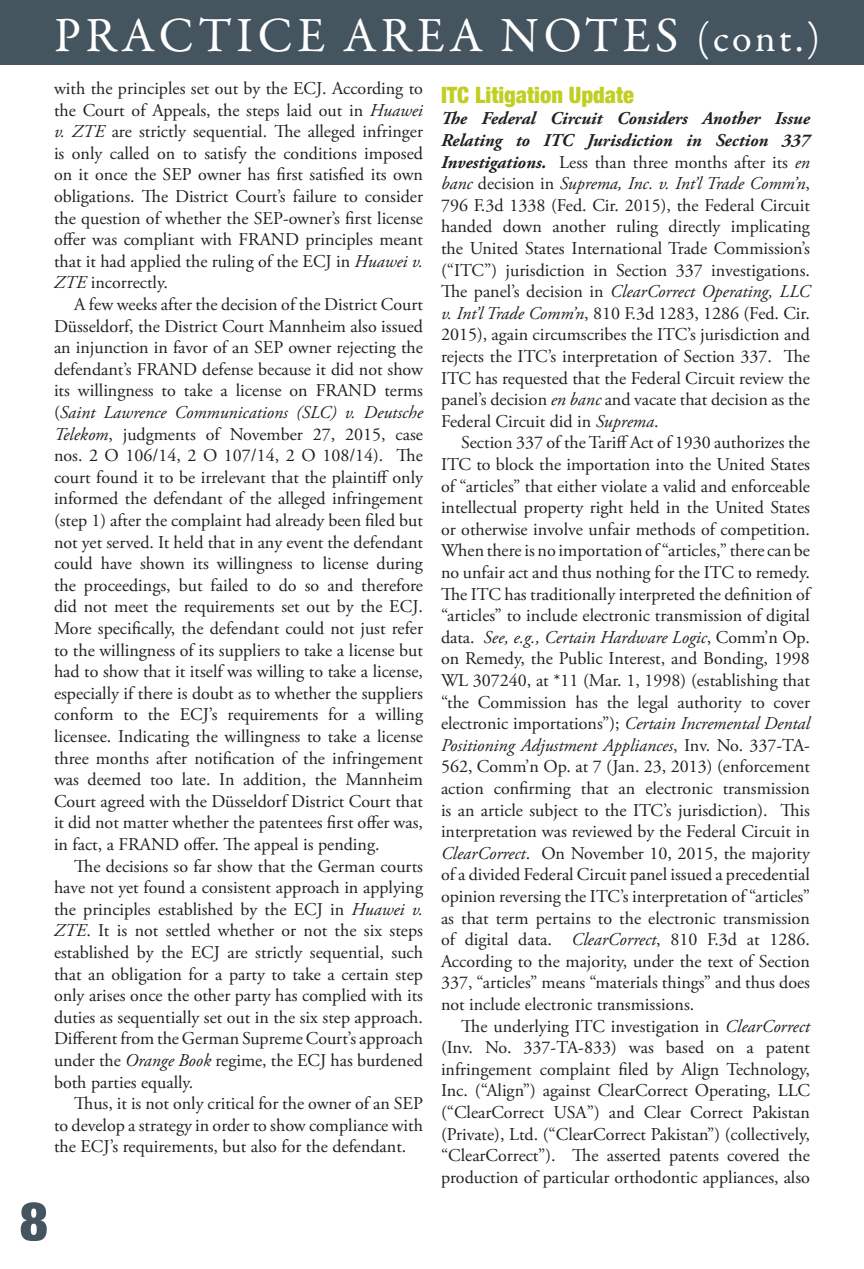
<style>
.page{position:relative;width:864px;height:1269px;background:#fff}
.page>*{position:absolute;margin:0;border:0;box-sizing:border-box;transform-origin:0 0}
.t1{font:900 condensed 54px "Helvetica Neue";color:#45555f}
.t2{font:49.5px "Garamond Premr Pro";letter-spacing:.09em;color:#fff}
.QE_-_Main_Article_St{font:900 condensed 22.5px "Helvetica Neue";color:#c1ce23}
.QE_-_Main_Article_St-2{font:18px/21.6px "Adobe Garamond Pro";color:#231f20;text-align:justify}
.s1{font-size:40.5px}
.s2{font-style:italic}
.s3{font-weight:700;font-style:italic}
</style>
<div class="page">
<div style="left:0;top:0;width:864px;height:64px;background:#45555f"></div>
<p class="t2" style="left:54px;top:5px;width:768px">PRACTICE AREA NOTES <span class="s1">(cont.)</span></p>
<p class="QE_-_Main_Article_St-2" style="left:54px;top:78px;width:371px">with the principles set out by the ECJ. According to the Court of Appeals, the steps laid out in <span class="s2">Huawei v. ZTE</span> are strictly sequential. The alleged infringer is only called on to satisfy the conditions imposed on it once the SEP owner has first satisfied its own obligations. The District Court’s failure to consider the question of whether the SEP-owner’s first license offer was compliant with FRAND principles meant that it had applied the ruling of the ECJ in <span class="s2">Huawei v.<br>ZTE</span> incorrectly.</p>
<p class="QE_-_Main_Article_St-2" style="left:54px;top:294px;width:371px;text-indent:20px">A few weeks after the decision of the District Court Düsseldorf, the District Court Mannheim also issued an injunction in favor of an SEP owner rejecting the defendant’s FRAND defense because it did not show its willingness to take a license on FRAND terms (<span class="s2">Saint Lawrence Communications (SLC) v. Deutsche Telekom</span>, judgments of November 27, 2015, case nos. 2 O 106/14, 2 O 107/14, 2 O 108/14). The court found it to be irrelevant that the plaintiff only informed the defendant of the alleged infringement (step 1) after the complaint had already been filed but not yet served. It held that in any event the defendant could have shown its willingness to license during the proceedings, but failed to do so and therefore did not meet the requirements set out by the ECJ.<br>More specifically, the defendant could not just refer to the willingness of its suppliers to take a license but had to show that it itself was willing to take a license, especially if there is doubt as to whether the suppliers conform to the ECJ’s requirements for a willing licensee. Indicating the willingness to take a license three months after notification of the infringement was deemed too late. In addition, the Mannheim Court agreed with the Düsseldorf District Court that it did not matter whether the patentees first offer was, in fact, a FRAND offer. The appeal is pending.</p>
<p class="QE_-_Main_Article_St-2" style="left:54px;top:856px;width:371px;text-indent:20px">The decisions so far show that the German courts have not yet found a consistent approach in applying the principles established by the ECJ in <span class="s2">Huawei v.<br>ZTE</span>. It is not settled whether or not the six steps established by the ECJ are strictly sequential, such that an obligation for a party to take a certain step only arises once the other party has complied with its duties as sequentially set out in the six step approach.<br>Different from the German Supreme Court’s approach under the <span class="s2">Orange Book</span> regime, the ECJ has burdened both parties equally.</p>
<p class="QE_-_Main_Article_St-2" style="left:54px;top:1093px;width:370px;text-indent:20px">Thus, it is not only critical for the owner of an SEP to develop a strategy in order to show compliance with the ECJ’s requirements, but also for the defendant.</p>
<p class="t1" style="left:20px;top:1188px;width:30px">8</p>
<p class="QE_-_Main_Article_St" style="left:441px;top:81px;width:195px">ITC Litigation Update</p>
<p class="QE_-_Main_Article_St-2" style="left:441px;top:109px;width:371px"><span class="s3">The Federal Circuit Considers Another Issue Relating to ITC Jurisdiction in Section 337<br>Investigations.</span> Less than three months after its <span class="s2">en banc</span> decision in <span class="s2">Suprema, Inc. v. Int’l Trade Comm’n</span>, 796 F.3d 1338 (Fed. Cir. 2015), the Federal Circuit handed down another ruling directly implicating the United States International Trade Commission’s (“ITC”) jurisdiction in Section 337 investigations.<br>The panel’s decision in <span class="s2">ClearCorrect Operating, LLC v. Int’l Trade Comm’n</span>, 810 F.3d 1283, 1286 (Fed. Cir.<br>2015), again circumscribes the ITC’s jurisdiction and rejects the ITC’s interpretation of Section 337. The ITC has requested that the Federal Circuit review the panel’s decision <span class="s2">en banc</span> and vacate that decision as the Federal Circuit did in <span class="s2">Suprema</span>.</p>
<p class="QE_-_Main_Article_St-2" style="left:441px;top:433px;width:371px;text-indent:20px">Section 337 of the Tariff Act of 1930 authorizes the ITC to block the importation into the United States of “articles” that either violate a valid and enforceable intellectual property right held in the United States or otherwise involve unfair methods of competition.<br>When there is no importation of “articles,” there can be no unfair act and thus nothing for the ITC to remedy.<br>The ITC has traditionally interpreted the definition of “articles” to include electronic transmission of digital data. <span class="s2">See, e.g., Certain Hardware Logic</span>, Comm’n Op. on Remedy, the Public Interest, and Bonding, 1998<br>WL 307240, at *11 (Mar. 1, 1998) (establishing that “the Commission has the legal authority to cover electronic importations”); <span class="s2">Certain Incremental Dental Positioning Adjustment Appliances</span>, Inv. No. 337-TA-562, Comm’n Op. at 7 (Jan. 23, 2013) (enforcement action confirming that an electronic transmission is an article subject to the ITC’s jurisdiction). This interpretation was reviewed by the Federal Circuit in <span class="s2">ClearCorrect</span>. On November 10, 2015, the majority of a divided Federal Circuit panel issued a precedential opinion reversing the ITC’s interpretation of “articles” as that term pertains to the electronic transmission of digital data. <span class="s2">ClearCorrect</span>, 810 F.3d at 1286.<br>According to the majority, under the text of Section 337, “articles” means “materials things” and thus does not include electronic transmissions.</p>
<p class="QE_-_Main_Article_St-2" style="left:441px;top:1016px;width:371px;text-indent:20px">The underlying ITC investigation in <span class="s2">ClearCorrect </span>(Inv. No. 337-TA-833) was based on a patent infringement complaint filed by Align Technology, Inc. (“Align”) against ClearCorrect Operating, LLC (“ClearCorrect USA”) and Clear Correct Pakistan (Private), Ltd. (“ClearCorrect Pakistan”) (collectively, “ClearCorrect”). The asserted patents covered the production of particular orthodontic appliances, also</p>
</div>
